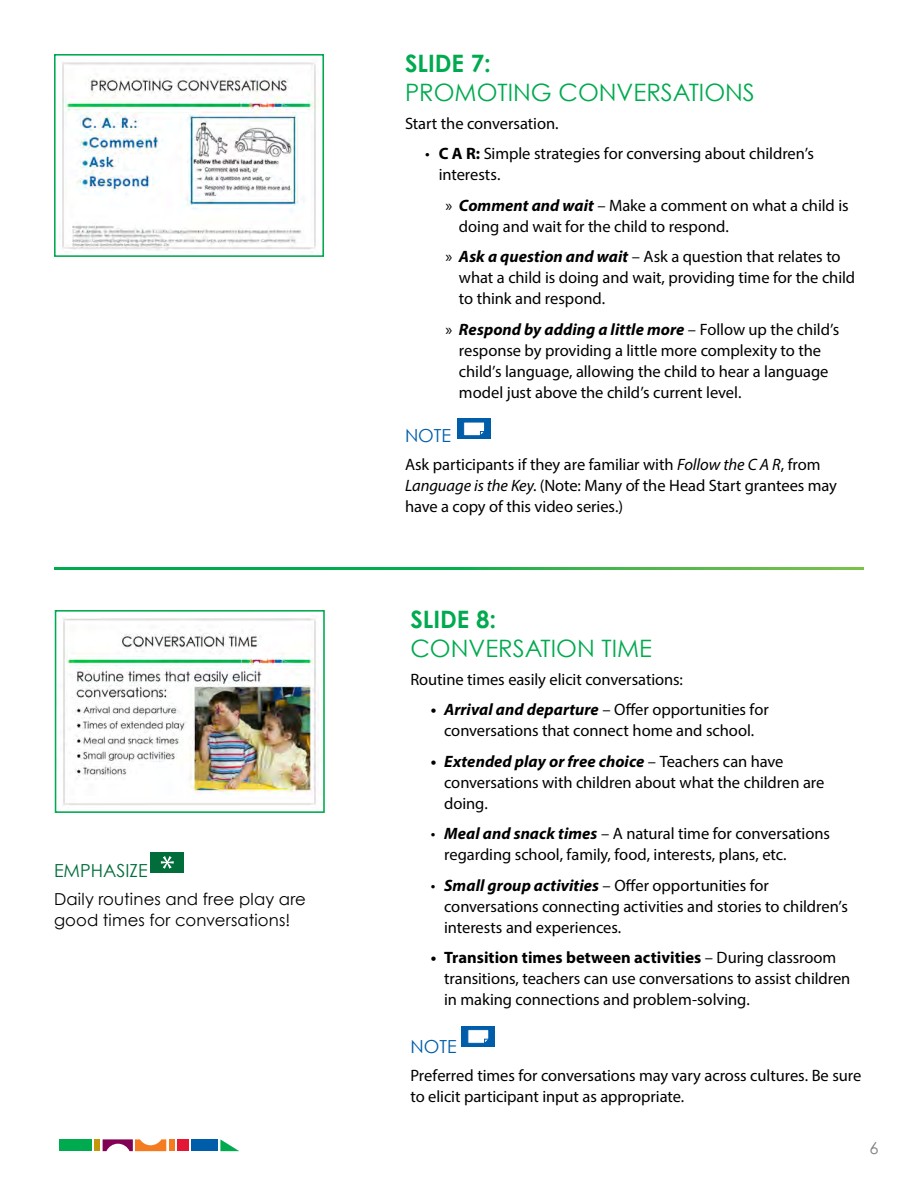
<style>
.page{position:relative;width:918px;height:1188px;background:#fff}
.page>*{position:absolute;margin:0;border:0;box-sizing:border-box;transform-origin:0 0}
.t1{font:24px/28.8px "Century Gothic";color:#00aa4f}
.Emphasize_header{font:18px "Century Gothic";color:#006d3a}
.Note_Header{font:18px "Century Gothic";color:#005daa}
.body{font:16.5px/21px "Myriad Pro";letter-spacing:-.005em;color:#000}
.body-2{font:16.5px/21px "Century Gothic";letter-spacing:.01em;color:#000}
.t2{font:16.5px "Century Gothic";color:#808285}
.s1{font-weight:700}
.s2{font-weight:700;font-style:italic}
.s3{font-style:italic}
</style>
<div class="page">
<div style="left:59px;top:1139px;width:33px;height:12px;background:#00aa4f"></div>
<svg style="left:103px;top:1139px;width:63px;height:12px"></svg>
<div style="left:169px;top:1139px;width:6px;height:12px;background:#f47b20"></div>
<div style="left:191px;top:1139px;width:27px;height:12px;background:#005daa"></div>
<svg style="left:220px;top:1139px;width:19px;height:12px"></svg>
<div style="left:177px;top:1139px;width:11px;height:12px;background:#e31837"></div>
<div style="left:94px;top:1139px;width:6px;height:12px;background:#c4960c"></div>
<div style="left:462px;top:1026px;width:33px;height:21px;background:#005daa"></div>
<svg style="left:467px;top:1029px;width:22px;height:15px"></svg>
<img style="left:62px;top:62px;width:257px;height:189px">
<div style="left:54px;top:54px;width:270px;height:203px;border:2px solid #00aa4f"></div>
<img style="left:63px;top:618px;width:253px;height:188px">
<div style="left:55px;top:610px;width:270px;height:203px;border:2px solid #00aa4f"></div>
<div style="left:458px;top:418px;width:33px;height:21px;background:#005daa"></div>
<svg style="left:463px;top:422px;width:22px;height:14px"></svg>
<div style="left:151px;top:852px;width:33px;height:21px;background:#006d3a"></div>
<svg style="left:161px;top:856px;width:13px;height:13px"></svg>
<p class="Emphasize_header" style="left:54px;top:860px;width:95px">EMPHASIZE</p>
<p class="body-2" style="left:54px;top:888px;width:254px">Daily routines and free play are good times for conversations!</p>
<p class="t1" style="left:405px;top:49px;width:351px"><span class="s1">SLIDE 7:<br></span>PROMOTING CONVERSATIONS</p>
<p class="body" style="left:405px;top:112px;width:155px">Start the conversation.</p>
<p class="body" style="left:439px;top:143px;width:377px;text-indent:-14px">• <span class="s1">C A R:</span> Simple strategies for conversing about children’s interests.</p>
<p class="body" style="left:459px;top:194px;width:391px;text-indent:-13px">» <span class="s2">Comment and wait</span> – Make a comment on what a child is doing and wait for the child to respond.</p>
<p class="body" style="left:459px;top:246px;width:398px;text-indent:-13px">» <span class="s2">Ask a question and wait</span> – Ask a question that relates to what a child is doing and wait, providing time for the child to think and respond.</p>
<p class="body" style="left:459px;top:319px;width:382px;text-indent:-13px">» <span class="s2">Respond by adding a little more</span> – Follow up the child’s response by providing a little more complexity to the child’s language, allowing the child to hear a language model just above the child’s current level.</p>
<p class="Note_Header" style="left:405px;top:425px;width:48px">NOTE</p>
<p class="body" style="left:405px;top:454px;width:434px">Ask participants if they are familiar with <span class="s3">Follow the C A R</span>, from<br><span class="s3">Language is the Key</span>. (Note: Many of the Head Start grantees may have a copy of this video series.)</p>
<p class="t1" style="left:410px;top:605px;width:243px"><span class="s1">SLIDE 8:<br></span>CONVERSATION TIME</p>
<p class="body" style="left:410px;top:668px;width:274px">Routine times easily elicit conversations:</p>
<p class="body" style="left:431px;top:699px;width:340px;text-align:center"><span class="s2">• Arrival and departure</span> – Offer opportunities for conversations that connect home and school.</p>
<p class="body" style="left:444px;top:750px;width:382px;text-indent:-14px"><span class="s2">• Extended play or free choice</span> – Teachers can have conversations with children about what the children are doing.</p>
<p class="body" style="left:444px;top:823px;width:387px;text-indent:-14px">• <span class="s2">Meal and snack times</span> – A natural time for conversations regarding school, family, food, interests, plans, etc.</p>
<p class="body" style="left:444px;top:875px;width:405px;text-indent:-14px">• <span class="s2">Small group activities</span> – Offer opportunities for conversations connecting activities and stories to children’s interests and experiences.</p>
<p class="body" style="left:444px;top:947px;width:408px;text-indent:-14px"><span class="s1">• Transition times between activities</span> – During classroom transitions, teachers can use conversations to assist children in making connections and problem-solving.</p>
<p class="Note_Header" style="left:410px;top:1035px;width:48px">NOTE</p>
<p class="body" style="left:410px;top:1064px;width:452px">Preferred times for conversations may vary across cultures. Be sure to elicit participant input as appropriate.</p>
<p class="t2" style="left:870px;top:1138px;width:11px">6</p>
</div>
